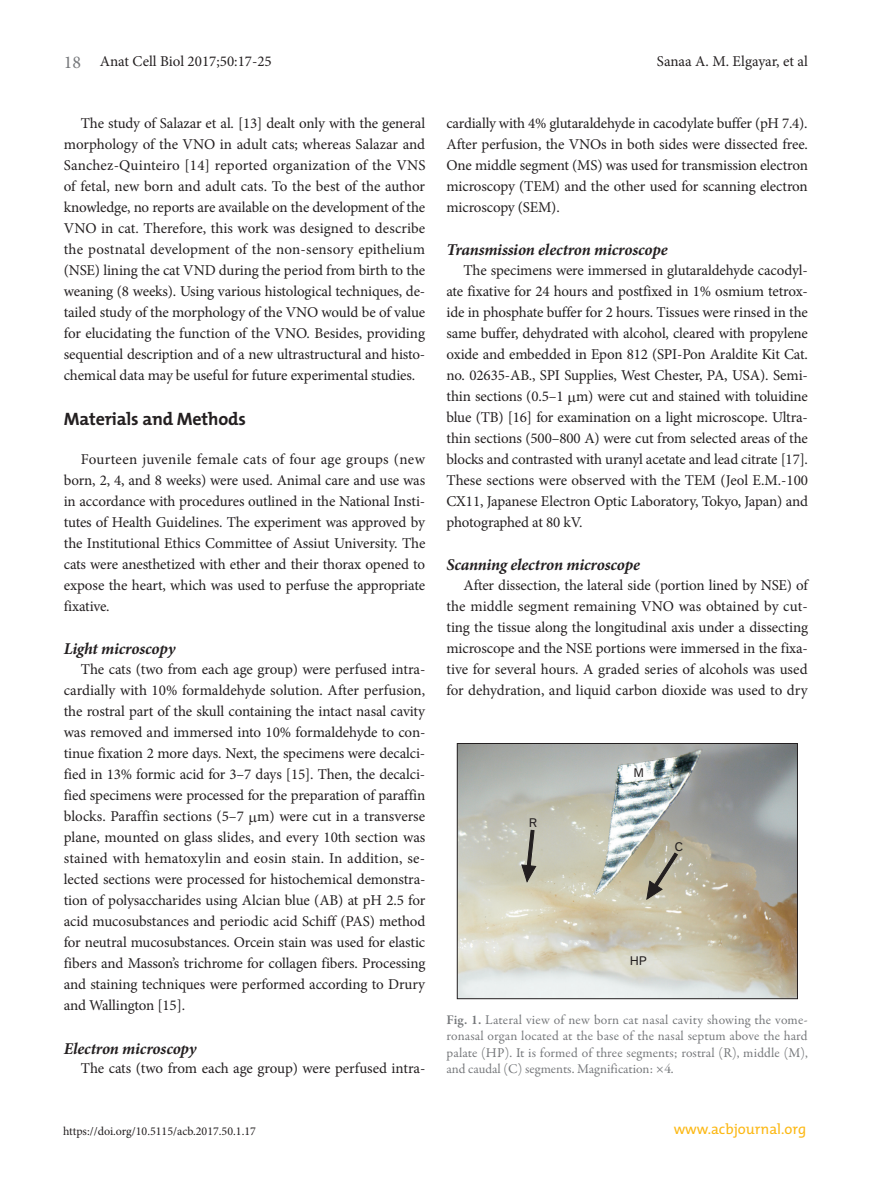
<style>
.page{position:relative;width:893px;height:1191px;background:#fff}
.page>*{position:absolute;margin:0;border:0;box-sizing:border-box;transform-origin:0 0}
.t1{font:700 18px "The Mix";letter-spacing:-.01em;color:#231f20}
.t2{font:italic 700 16.5px "Minion Pro";letter-spacing:-.015em;color:#231f20}
.t3{font:15px/21px "Minion Pro";letter-spacing:-.01em;color:#231f20;text-align:justify}
.t4{font:14.7px "The Mix";color:#fcb814}
.t5{font:13.5px/16.2px "Garamond Premr Pro";color:#76787b;text-align:justify}
.t6{font:12px "Minion Pro";color:#231f20}
.t7{font:12px "Gothic 720 BT Roman B";color:#231f20}
.s1{font-size:18px;color:#76787b}
.s2{font-weight:600}
</style>
<div class="page">
<img style="left:459px;top:745px;width:337px;height:252px">
<div style="left:457px;top:743px;width:341px;height:256px;border:1px solid #231f20"></div>
<svg style="left:521px;top:830px;width:15px;height:52px"></svg>
<svg style="left:646px;top:852px;width:32px;height:47px;background:#a49f8d"></svg>
<p class="t3" style="left:64px;top:50px;width:210px"><span class="s1">18</span> Anat Cell Biol 2017;50:17-25</p>
<p class="t3" style="left:657px;top:50px;width:153px">Sanaa A. M. Elgayar, et al</p>
<p class="t3" style="left:64px;top:113px;width:363px;text-indent:17px">The study of Salazar et al. [13] dealt only with the general morphology of the VNO in adult cats; whereas Salazar and Sanchez-Quinteiro [14] reported organization of the VNS of fetal, new born and adult cats. To the best of the author knowledge, no reports are available on the development of the VNO in cat. Therefore, this work was designed to describe the postnatal development of the non-sensory epithelium (NSE) lining the cat VND during the period from birth to the weaning (8 weeks). Using various histological techniques, de&shy;tailed study of the morphology of the VNO would be of value for elucidating the function of the VNO. Besides, providing sequential description and of a new ultrastructural and histo&shy;chemical data may be useful for future experimental studies.</p>
<p class="t1" style="left:64px;top:404px;width:184px">Materials and Methods</p>
<p class="t3" style="left:64px;top:449px;width:363px;text-indent:17px">Fourteen juvenile female cats of four age groups (new born, 2, 4, and 8 weeks) were used. Animal care and use was in accordance with procedures outlined in the National Insti&shy;tutes of Health Guidelines. The experiment was approved by the Institutional Ethics Committee of Assiut University. The cats were anesthetized with ether and their thorax opened to expose the heart, which was used to perfuse the appropriate fixative.</p>
<p class="t2" style="left:64px;top:637px;width:113px">Light microscopy</p>
<p class="t3" style="left:64px;top:659px;width:363px;text-indent:17px">The cats (two from each age group) were perfused intra&shy;cardially with 10% formaldehyde solution. After perfusion, the rostral part of the skull containing the intact nasal cavity was removed and immersed into 10% formaldehyde to con&shy;tinue fixation 2 more days. Next, the specimens were decalci&shy;fied in 13% formic acid for 3–7 days [15]. Then, the decalci&shy;fied specimens were processed for the preparation of paraffin blocks. Paraffin sections (5–7 m) were cut in a transverse plane, mounted on glass slides, and every 10th section was stained with hematoxylin and eosin stain. In addition, se&shy;lected sections were processed for histochemical demonstra&shy;tion of polysaccharides using Alcian blue (AB) at pH 2.5 for acid mucosubstances and periodic acid Schiff (PAS) method for neutral mucosubstances. Orcein stain was used for elastic fibers and Masson’s trichrome for collagen fibers. Processing and staining techniques were performed according to Drury and Wallington [15].</p>
<p class="t2" style="left:64px;top:1036px;width:134px">Electron microscopy</p>
<p class="t3" style="left:81px;top:1058px;width:346px">The cats (two from each age group) were perfused intra-</p>
<p class="t3" style="left:446px;top:113px;width:363px">cardially with 4% glutaraldehyde in cacodylate buffer (pH 7.4).<br>After perfusion, the VNOs in both sides were dissected free.<br>One middle segment (MS) was used for transmission electron microscopy (TEM) and the other used for scanning electron microscopy (SEM).</p>
<p class="t2" style="left:446px;top:238px;width:223px">Transmission electron microscope</p>
<p class="t3" style="left:446px;top:260px;width:363px;text-indent:17px">The specimens were immersed in glutaraldehyde cacodyl&shy;ate fixative for 24 hours and postfixed in 1% osmium tetrox&shy;ide in phosphate buffer for 2 hours. Tissues were rinsed in the same buffer, dehydrated with alcohol, cleared with propylene oxide and embedded in Epon 812 (SPI-Pon Araldite Kit Cat. no. 02635-AB., SPI Supplies, West Chester, PA, USA). Semi&shy;thin sections (0.5–1 m) were cut and stained with toluidine blue (TB) [16] for examination on a light microscope. Ultra&shy;thin sections (500–800 A) were cut from selected areas of the blocks and contrasted with uranyl acetate and lead citrate [17].<br>These sections were observed with the TEM (Jeol E.M.-100<br>CX11, Japanese Electron Optic Laboratory, Tokyo, Japan) and photographed at 80 kV.</p>
<p class="t2" style="left:446px;top:553px;width:195px">Scanning electron microscope</p>
<p class="t3" style="left:446px;top:575px;width:363px;text-indent:17px">After dissection, the lateral side (portion lined by NSE) of the middle segment remaining VNO was obtained by cut&shy;ting the tissue along the longitudinal axis under a dissecting microscope and the NSE portions were immersed in the fixa&shy;tive for several hours. A graded series of alcohols was used for dehydration, and liquid carbon dioxide was used to dry</p>
<p class="t7" style="left:529px;top:815px;width:10px">R</p>
<p class="t7" style="left:633px;top:766px;width:12px">M</p>
<p class="t7" style="left:675px;top:840px;width:10px">C</p>
<p class="t7" style="left:630px;top:953px;width:19px">HP</p>
<p class="t5" style="left:446px;top:1012px;width:363px"><span class="s2">Fig. 1.</span> Lateral view of new born cat nasal cavity showing the vome&shy;ronasal organ located at the base of the nasal septum above the hard palate (HP). It is formed of three segments; rostral (R), middle (M), and caudal (C) segments. Magnification: ×4.</p>
<p class="t6" style="left:63px;top:1123px;width:194px">https://doi.org/10.5115/acb.2017.50.1.17</p>
<p class="t4" style="left:674px;top:1117px;width:134px">www.acbjournal.org</p>
</div>
